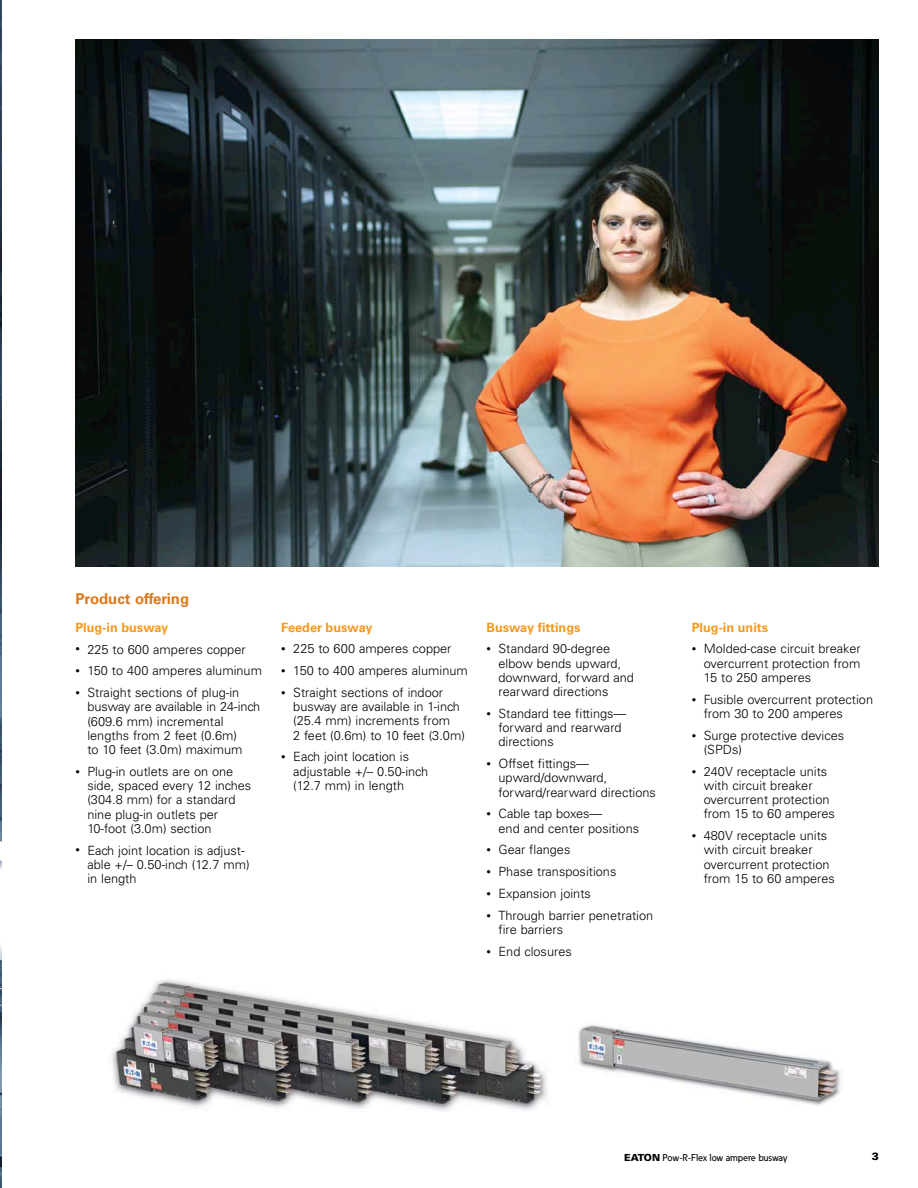
<style>
.page{position:relative;width:918px;height:1188px;background:#fff}
.page>*{position:absolute;margin:0;border:0;box-sizing:border-box;transform-origin:0 0}
.t1{font:700 15px "Univers LT Std";color:#de791b}
.t2{font:300 12.75px/14.2px "Univers LT Std";color:#000}
.t3{font:700 12.75px "Univers LT Std";color:#f8971b}
.t4{font:900 10.5px "Univers LT Std";color:#000}
.t5{font:500 9.75px "Eaton";letter-spacing:-.01em;color:#000}
.s1{font-family:"Univers";font-size:9px}
.s2{font-family:"Univers LT Std";font-weight:900}
</style>
<div class="page">
<img style="left:112px;top:979px;width:729px;height:132px">
<img style="left:0;top:0;width:2px;height:1188px">
<img style="left:75px;top:39px;width:804px;height:528px">
<p class="t1" style="left:75px;top:590px;width:115px">Product offering</p>
<p class="t3" style="left:75px;top:620px;width:94px">Plug-in busway</p>
<p class="t2" style="left:75px;top:642px;width:172px"><span class="s1">•</span> 225 to 600 amperes copper</p>
<p class="t2" style="left:75px;top:664px;width:188px"><span class="s1">•</span> 150 to 400 amperes aluminum</p>
<p class="t2" style="left:87px;top:685px;width:174px;text-indent:-12px"><span class="s1">•</span> Straight sections of plug-in busway are available in 24-inch (609.6 mm) incremental lengths from 2 feet (0.6m)<br>to 10 feet (3.0m) maximum</p>
<p class="t2" style="left:87px;top:764px;width:165px;text-indent:-12px"><span class="s1">•</span> Plug-in outlets are on one side, spaced every 12 inches (304.8 mm) for a standard nine plug-in outlets per<br>10-foot (3.0m) section</p>
<p class="t2" style="left:87px;top:843px;width:164px;text-indent:-12px"><span class="s1">•</span> Each joint location is adjust&shy;able +/– 0.50-inch (12.7 mm) in length</p>
<p class="t3" style="left:281px;top:620px;width:93px">Feeder busway</p>
<p class="t2" style="left:281px;top:642px;width:172px"><span class="s1">•</span> 225 to 600 amperes copper</p>
<p class="t2" style="left:281px;top:664px;width:188px"><span class="s1">•</span> 150 to 400 amperes aluminum</p>
<p class="t2" style="left:293px;top:685px;width:173px;text-indent:-12px"><span class="s1">•</span> Straight sections of indoor busway are available in 1-inch (25.4 mm) increments from<br>2 feet (0.6m) to 10 feet (3.0m)</p>
<p class="t2" style="left:293px;top:750px;width:136px;text-indent:-12px"><span class="s1">•</span> Each joint location is adjustable +/– 0.50-inch (12.7 mm) in length</p>
<p class="t3" style="left:487px;top:620px;width:96px">Busway fittings</p>
<p class="t2" style="left:498px;top:642px;width:137px;text-indent:-12px"><span class="s1">•</span> Standard 90-degree elbow bends upward, downward, forward and rearward directions</p>
<p class="t2" style="left:498px;top:706px;width:129px;text-indent:-12px"><span class="s1">•</span> Standard tee fittings— forward and rearward directions</p>
<p class="t2" style="left:498px;top:757px;width:159px;text-indent:-12px"><span class="s1">•</span> Offset fittings— upward/downward, forward/rearward directions</p>
<p class="t2" style="left:498px;top:807px;width:142px;text-indent:-12px"><span class="s1">•</span> Cable tap boxes—<br>end and center positions</p>
<p class="t2" style="left:486px;top:843px;width:85px"><span class="s1">•</span> Gear flanges</p>
<p class="t2" style="left:486px;top:865px;width:131px"><span class="s1">•</span> Phase transpositions</p>
<p class="t2" style="left:486px;top:886px;width:106px"><span class="s1">•</span> Expansion joints</p>
<p class="t2" style="left:498px;top:908px;width:156px;text-indent:-12px"><span class="s1">•</span> Through barrier penetration fire barriers</p>
<p class="t2" style="left:486px;top:944px;width:87px"><span class="s1">•</span> End closures</p>
<p class="t3" style="left:692px;top:620px;width:78px">Plug-in units</p>
<p class="t2" style="left:704px;top:642px;width:159px;text-align:justify;text-indent:-12px"><span class="s1">•</span> Molded-case circuit breaker overcurrent protection from 15 to 250 amperes</p>
<p class="t2" style="left:704px;top:692px;width:171px;text-indent:-12px"><span class="s1">•</span> Fusible overcurrent protection from 30 to 200 amperes</p>
<p class="t2" style="left:704px;top:728px;width:142px;text-indent:-12px"><span class="s1">•</span> Surge protective devices (SPDs)</p>
<p class="t2" style="left:704px;top:764px;width:133px;text-indent:-12px"><span class="s1">•</span> 240V receptacle units with circuit breaker overcurrent protection from 15 to 60 amperes</p>
<p class="t2" style="left:704px;top:829px;width:133px;text-indent:-12px"><span class="s1">•</span> 480V receptacle units with circuit breaker overcurrent protection from 15 to 60 amperes</p>
<p class="t5" style="left:624px;top:1151px;width:165px"><span class="s2">EATON</span> Pow-R-Flex low ampere busway</p>
<p class="t4" style="left:872px;top:1150px;width:9px">3</p>
</div>
